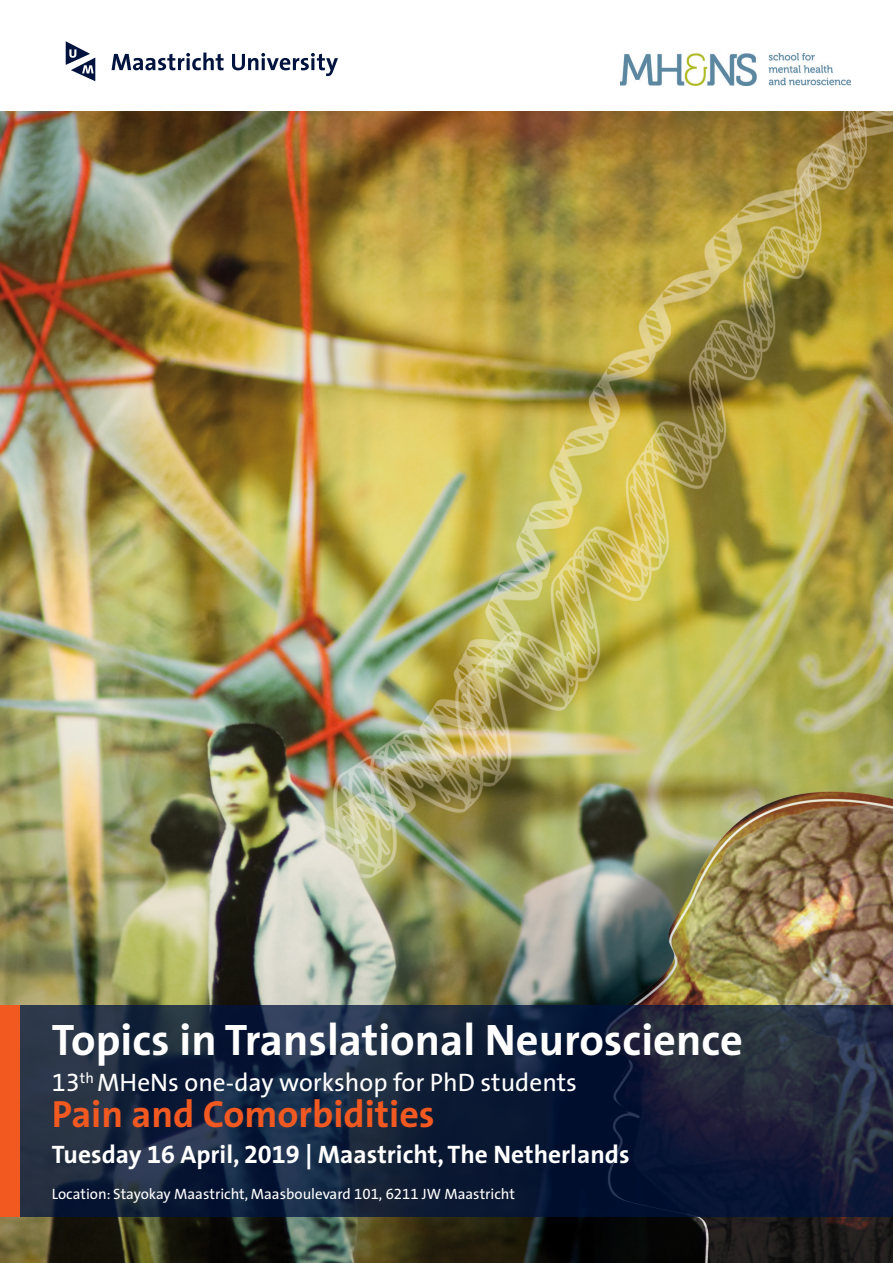
<style>
.page{position:relative;width:893px;height:1263px;background:#fff}
.page>*{position:absolute;margin:0;border:0;box-sizing:border-box;transform-origin:0 0}
.t1{font:700 44.4px "The Sans";color:#fff}
.t2{font:700 38.1px "The Sans";color:#f15921}
.t3{font:700 25.35px "The Sans";color:#fff}
.t4{font:25.35px "The Sans";color:#fff}
.plat{font:15px "The Sans";color:#fff}
.s1{font-family:"The Sans Expert"}
.s2{font-family:"The Sans Bold Expert";font-weight:400}
</style>
<div class="page">
<img style="left:0;top:112px;width:893px;height:1151px">
<svg style="left:112px;top:53px;width:112px;height:17px"></svg>
<svg style="left:232px;top:53px;width:106px;height:23px"></svg>
<svg style="left:66px;top:41px;width:29px;height:40px"></svg>
<svg style="left:20px;top:1006px;width:873px;height:211px;background:#16233c"></svg>
<div style="left:0;top:1006px;width:20px;height:211px;background:#f15921"></div>
<img style="left:621px;top:54px;width:229px;height:32px">
<p class="t1" style="left:52px;top:1003px;width:692px">Topics in Translational Neuroscience</p>
<p class="t4" style="left:52px;top:1062px;width:526px"><span class="s1">13</span><sup>th</sup> MHeNs one-day workshop for PhD students</p>
<p class="t2" style="left:52px;top:1082px;width:384px">Pain and Comorbidities</p>
<p class="t3" style="left:52px;top:1133px;width:579px">Tuesday <span class="s2">16</span> April, <span class="s2">2019</span> | Maastricht, The Netherlands</p>
<p class="plat" style="left:52px;top:1182px;width:465px">Location: Stayokay Maastricht, Maasboulevard <span class="s1">101, 6211</span> JW Maastricht</p>
</div>
